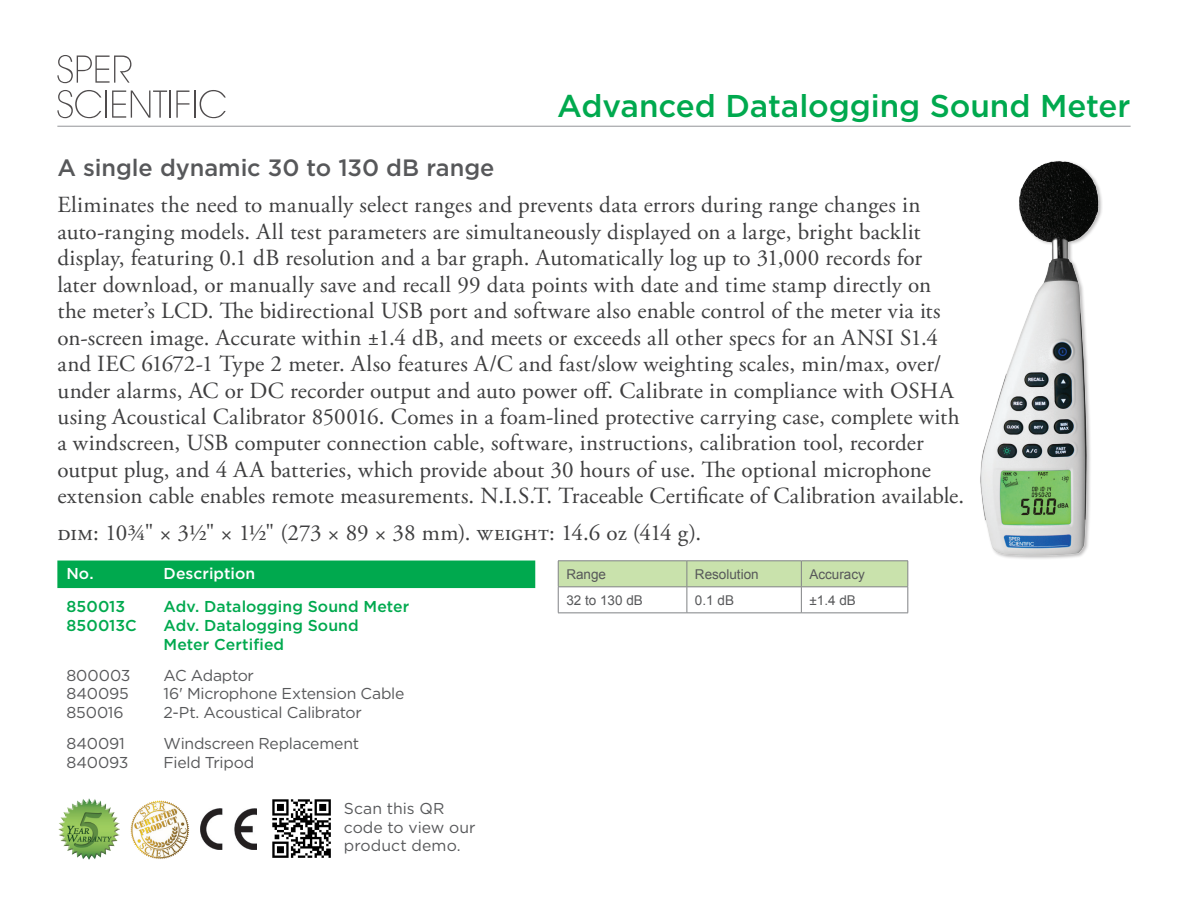
<style>
.page{position:relative;width:1188px;height:918px;background:#fff}
.page>*{position:absolute;margin:0;border:0;box-sizing:border-box;transform-origin:0 0}
.E__Item_Headline_GRE{font:500 31.5px "Gotham";letter-spacing:-.005em;color:#00a94e}
.E__Item_Subhead{font:500 23.7px "Gotham";letter-spacing:-.005em;color:#57585a}
.E__Item_Body_Text{font:23.1px/26.4px "Adobe Garamond Pro";letter-spacing:.005em;color:#3e3e3f}
.E__SKU_List_REGULAR{font:15.75px/18.9px "Gotham";letter-spacing:-.01em;color:#57585a}
.E__SKU_List_BOLD_GRE{font:500 15.75px "Gotham";letter-spacing:.005em;color:#00a94e}
.E__SKU_List_BOLD_WHI{font:500 15.75px "Gotham";letter-spacing:.005em;color:#fff}
.E__SKU_List_REGULAR-2{font:15.75px "Gotham";letter-spacing:-.03em;color:#57585a}
.t1{font:13.5px "Arial";color:#57585a}
</style>
<div class="page">
<div style="left:57px;top:561px;width:478px;height:27px;background:#00a94e"></div>
<img style="left:980px;top:161px;width:122px;height:398px">
<svg style="left:57px;top:55px;width:74px;height:28px"></svg>
<svg style="left:57px;top:90px;width:44px;height:28px"></svg>
<hr style="left:105px;top:91px;width:2px;height:27px;background:#231f20">
<svg style="left:112px;top:91px;width:77px;height:27px"></svg>
<hr style="left:194px;top:91px;width:2px;height:27px;background:#231f20">
<svg style="left:200px;top:90px;width:26px;height:28px"></svg>
<hr style="left:57px;top:126px;width:1074px;height:1px;background:#939598">
<img style="left:200px;top:809px;width:57px;height:40px">
<img style="left:58px;top:798px;width:61px;height:61px">
<img style="left:130px;top:800px;width:60px;height:59px">
<img style="left:272px;top:799px;width:59px;height:59px">
<svg style="left:558px;top:561px;width:351px;height:52px"></svg>
<hr style="left:558px;top:613px;width:129px;height:1px;background:#808285">
<hr style="left:687px;top:613px;width:114px;height:1px;background:#808285">
<hr style="left:801px;top:613px;width:107px;height:1px;background:#808285">
<p class="E__Item_Headline_GRE" style="left:557px;top:85px;width:575px">Advanced Datalogging Sound Meter</p>
<p class="E__Item_Subhead" style="left:57px;top:152px;width:439px">A single dynamic 30 to 130 dB range</p>
<p class="E__Item_Body_Text" style="left:57px;top:193px;width:908px">Eliminates the need to manually select ranges and prevents data errors during range changes in auto-ranging models. All test parameters are simultaneously displayed on a large, bright backlit display, featuring 0.1 dB resolution and a bar graph. Automatically log up to 31,000 records for later download, or manually save and recall 99 data points with date and time stamp directly on the meter’s LCD. The bidirectional USB port and software also enable control of the meter via its on-screen image. Accurate within ±1.4 dB, and meets or exceeds all other specs for an ANSI S1.4 and IEC 61672-1 Type 2 meter. Also features A/C and fast/slow weighting scales, min/max, over/ under alarms, AC or DC recorder output and auto power off. Calibrate in compliance with OSHA using Acoustical Calibrator 850016. Comes in a foam-lined protective carrying case, complete with a windscreen, USB computer connection cable, software, instructions, calibration tool, recorder output plug, and 4 AA batteries, which provide about 30 hours of use. The optional microphone extension cable enables remote measurements. N.I.S.T. Traceable Certificate of Calibration available.</p>
<p class="E__Item_Body_Text" style="left:57px;top:520px;width:645px">dim: 10¾" × 3½" × 1½" (273 × 89 × 38 mm). weight: 14.6 oz (414 g).</p>
<p class="E__SKU_List_BOLD_WHI" style="left:66px;top:564px;width:29px">No.</p>
<p class="E__SKU_List_BOLD_WHI" style="left:164px;top:564px;width:93px">Description</p>
<p class="E__SKU_List_BOLD_GRE" style="left:66px;top:596px;width:60px">850013</p>
<p class="E__SKU_List_BOLD_GRE" style="left:164px;top:596px;width:247px">Adv. Datalogging Sound Meter</p>
<p class="E__SKU_List_BOLD_GRE" style="left:66px;top:615px;width:72px">850013C</p>
<p class="E__SKU_List_BOLD_GRE" style="left:164px;top:615px;width:197px">Adv. Datalogging Sound</p>
<p class="E__SKU_List_BOLD_GRE" style="left:164px;top:634px;width:122px">Meter Certified</p>
<p class="E__SKU_List_REGULAR" style="left:66px;top:665px;width:66px">800003</p>
<p class="E__SKU_List_REGULAR-2" style="left:164px;top:665px;width:92px">AC Adaptor</p>
<p class="E__SKU_List_REGULAR" style="left:66px;top:684px;width:64px">840095</p>
<p class="E__SKU_List_REGULAR" style="left:164px;top:684px;width:242px">16' Microphone Extension Cable</p>
<p class="E__SKU_List_REGULAR" style="left:66px;top:703px;width:59px">850016</p>
<p class="E__SKU_List_REGULAR" style="left:164px;top:703px;width:200px">2-Pt. Acoustical Calibrator</p>
<p class="E__SKU_List_REGULAR" style="left:66px;top:733px;width:60px">840091</p>
<p class="E__SKU_List_REGULAR" style="left:164px;top:733px;width:197px">Windscreen Replacement</p>
<p class="E__SKU_List_REGULAR" style="left:66px;top:752px;width:64px">840093</p>
<p class="E__SKU_List_REGULAR" style="left:164px;top:752px;width:92px">Field Tripod</p>
<p class="E__SKU_List_REGULAR" style="left:344px;top:798px;width:133px">Scan this QR code to view our product demo.</p>
<p class="t1" style="left:566px;top:565px;width:41px">Range</p>
<p class="t1" style="left:695px;top:565px;width:65px">Resolution</p>
<p class="t1" style="left:809px;top:565px;width:57px">Accuracy</p>
<p class="t1" style="left:566px;top:591px;width:78px">32 to 130 dB</p>
<p class="t1" style="left:695px;top:591px;width:41px">0.1 dB</p>
<p class="t1" style="left:809px;top:591px;width:48px">±1.4 dB</p>
</div>
